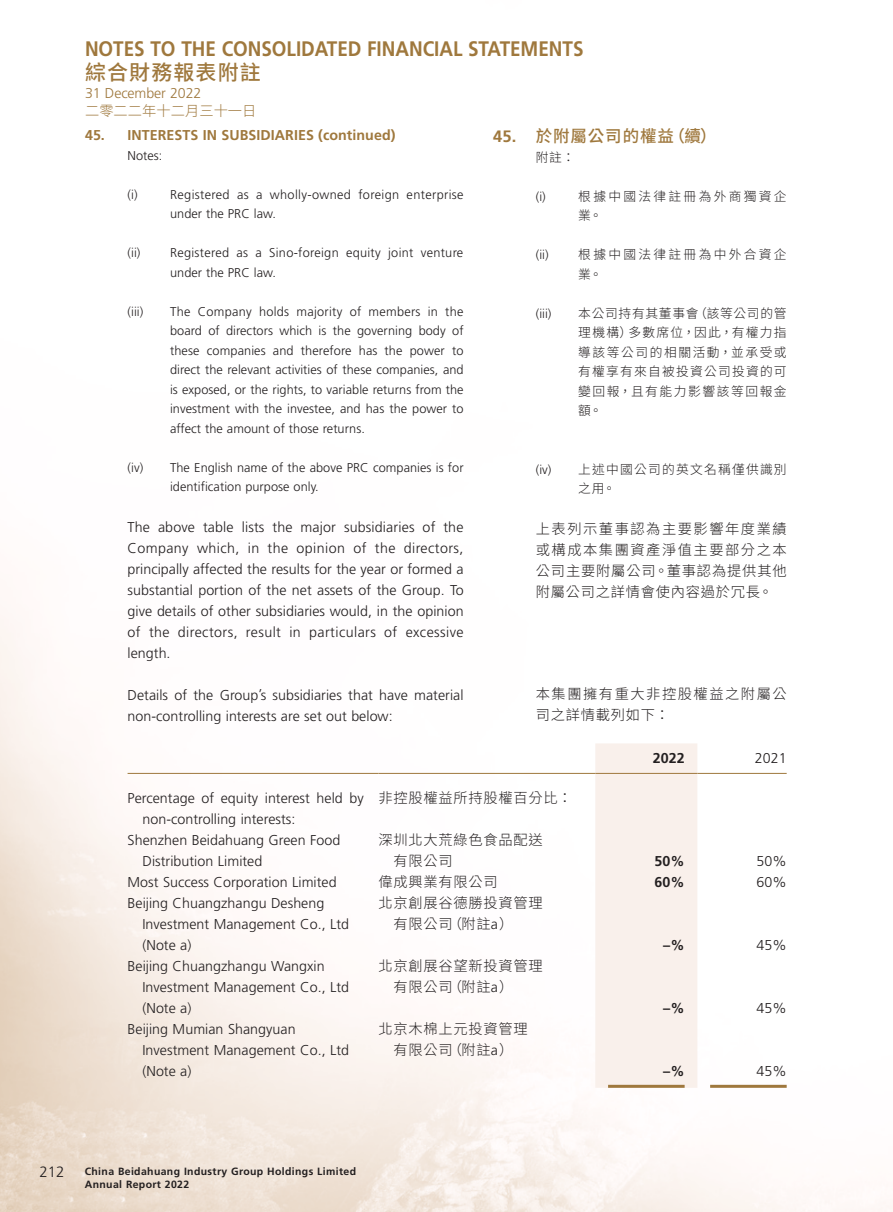
<style>
.page{position:relative;width:893px;height:1212px;background:#fff}
.page>*{position:absolute;margin:0;border:0;box-sizing:border-box;transform-origin:0 0}
.t1{font:700 21px "Frutiger LT Std";color:#9f783d;scale:.9 1}
.t2{font:500 21px "Source Han Sans TC";letter-spacing:.055em;color:#9f783d}
.C_Heading_1{font:500 16.5px "Source Han Sans TC";letter-spacing:.055em;color:#9f783d}
.t3{font:300 15px "Frutiger LT Std";color:#231f20}
.Body_Text{font:300 14.25px/21px "Frutiger LT Std";letter-spacing:.005em;color:#231f20}
.Body_Text-2{font:300 14.25px/21px "Source Han Sans TC";letter-spacing:.055em;color:#231f20}
.C_Body_Text{font:300 14.25px/21px "Source Han Sans TC";letter-spacing:.06em;color:#231f20;text-align:justify}
.Heading_1{font:700 14.25px "Frutiger LT Std";letter-spacing:.005em;color:#9f783d}
.C_Body_Text-2{font:300 14.25px/21px "Source Han Sans TC";letter-spacing:.105em;color:#231f20}
.Body_Text-3{font:700 14.25px "Frutiger LT Std";letter-spacing:.005em;color:#231f20}
.t4{font:300 14.25px "Frutiger LT Std";letter-spacing:-.005em;color:#9f783d}
.t5{font:300 14.25px "Source Han Sans TC";letter-spacing:.005em;color:#9f783d}
.Notes{font:300 12.75px/19.5px "Frutiger LT Std";letter-spacing:.005em;color:#231f20;text-align:justify}
.Notes-2{font:300 12.75px/19.5px "Frutiger LT Std";letter-spacing:.025em;color:#231f20}
.C_Notes{font:300 12.75px/19.5px "Source Han Sans TC";letter-spacing:.12em;color:#231f20;text-align:justify}
.C_Notes-2{font:300 12.75px/19.5px "Source Han Sans TC";letter-spacing:.18em;color:#231f20}
.C_Notes-3{font:300 12.75px/19.5px "Source Han Sans TC";letter-spacing:.095em;color:#231f20}
.C_Notes-4{font:300 12.75px "Frutiger LT Std";letter-spacing:.005em;color:#231f20}
.t6{font:700 10.5px/12.8px "Frutiger LT Std";letter-spacing:.035em;color:#231f20}
.s1{font-family:"Frutiger LT Std";font-weight:700}
.s2{font-family:"Frutiger LT Std"}
</style>
<div class="page">
<div style="left:595px;top:743px;width:102px;height:345px;background:#f9f0eb"></div>
<hr style="left:128px;top:773px;width:250px;height:1px;background:#9f783d">
<hr style="left:378px;top:773px;width:217px;height:1px;background:#9f783d">
<hr style="left:595px;top:773px;width:102px;height:1px;background:#9f783d">
<hr style="left:697px;top:773px;width:90px;height:1px;background:#9f783d">
<hr style="left:608px;top:1085px;width:77px;height:3px;background:#9f783d">
<hr style="left:710px;top:1085px;width:77px;height:3px;background:#9f783d">
<h1 class="t1" style="left:85px;top:36px;width:555px">NOTES TO THE CONSOLIDATED FINANCIAL STATEMENTS</h1>
<h1 class="t2" style="left:85px;top:60px;width:177px">綜合財務報表附註</h1>
<p class="t4" style="left:85px;top:85px;width:118px">31 December 2022</p>
<p class="t5" style="left:85px;top:103px;width:173px">二零二二年十二月三十一日</p>
<p class="Heading_1" style="left:85px;top:127px;width:312px">45. INTERESTS IN SUBSIDIARIES (continued)</p>
<p class="Notes" style="left:128px;top:146px;width:36px">Notes:</p>
<p class="Notes" style="left:128px;top:185px;width:11px">(i)</p>
<p class="Notes-2" style="left:170px;top:185px;width:295px">Registered as a wholly-owned foreign enterprise under the PRC law.</p>
<p class="Notes" style="left:128px;top:243px;width:14px">(ii)</p>
<p class="Notes-2" style="left:170px;top:243px;width:295px">Registered as a Sino-foreign equity joint venture under the PRC law.</p>
<p class="Notes" style="left:128px;top:302px;width:17px">(iii)</p>
<p class="Notes" style="left:170px;top:302px;width:295px">The Company holds majority of members in the board of directors which is the governing body of these companies and therefore has the power to direct the relevant activities of these companies, and is exposed, or the rights, to variable returns from the investment with the investee, and has the power to affect the amount of those returns.</p>
<p class="Notes" style="left:128px;top:458px;width:17px">(iv)</p>
<p class="Notes" style="left:170px;top:458px;width:295px">The English name of the above PRC companies is for identification purpose only.</p>
<p class="Body_Text" style="left:128px;top:516px;width:338px;text-align:justify">The above table lists the major subsidiaries of the Company which, in the opinion of the directors, principally affected the results for the year or formed a substantial portion of the net assets of the Group. To give details of other subsidiaries would, in the opinion of the directors, result in particulars of excessive length.</p>
<p class="Body_Text" style="left:128px;top:684px;width:337px">Details of the Group’s subsidiaries that have material non-controlling interests are set out below:</p>
<p class="C_Heading_1" style="left:493px;top:127px;width:225px"><span class="s1">45.</span> 於附屬公司的權益（續）</p>
<p class="C_Notes" style="left:536px;top:147px;width:40px">附註：</p>
<p class="C_Notes-4" style="left:536px;top:189px;width:11px">(i)</p>
<p class="C_Notes-2" style="left:578px;top:186px;width:210px">根據中國法律註冊為外商獨資企業。</p>
<p class="C_Notes-4" style="left:536px;top:247px;width:14px">(ii)</p>
<p class="C_Notes-2" style="left:578px;top:245px;width:210px">根據中國法律註冊為中外合資企業。</p>
<p class="C_Notes-4" style="left:536px;top:306px;width:17px">(iii)</p>
<p class="C_Notes" style="left:578px;top:303px;width:210px">本公司持有其董事會（該等公司的管理機構）多數席位，因此，有權力指導該等公司的相關活動，並承受或有權享有來自被投資公司投資的可變回報，且有能力影響該等回報金額。</p>
<p class="C_Notes-4" style="left:536px;top:462px;width:17px">(iv)</p>
<p class="C_Notes-3" style="left:578px;top:459px;width:210px">上述中國公司的英文名稱僅供識別之用。</p>
<p class="C_Body_Text" style="left:536px;top:518px;width:252px">上表列示董事認為主要影響年度業績或構成本集團資產淨值主要部分之本公司主要附屬公司。董事認為提供其他附屬公司之詳情會使內容過於冗長。</p>
<p class="C_Body_Text-2" style="left:536px;top:684px;width:252px">本集團擁有重大非控股權益之附屬公司之詳情載列如下：</p>
<p class="Body_Text" style="left:142px;top:788px;width:223px;text-indent:-15px">Percentage of equity interest held by non-controlling interests:</p>
<p class="Body_Text-2" style="left:378px;top:788px;width:195px">非控股權益所持股權百分比：</p>
<p class="Body_Text" style="left:142px;top:830px;width:199px;text-indent:-15px">Shenzhen Beidahuang Green Food<br>Distribution Limited</p>
<p class="Body_Text-2" style="left:393px;top:830px;width:151px;text-indent:-15px">深圳北大荒綠色食品配送有限公司</p>
<p class="Body_Text-3" style="left:653px;top:749px;width:33px">2022</p>
<p class="Body_Text" style="left:755px;top:747px;width:33px">2021</p>
<p class="Body_Text-3" style="left:654px;top:853px;width:32px">50%</p>
<p class="Body_Text" style="left:756px;top:851px;width:32px">50%</p>
<p class="Body_Text" style="left:128px;top:872px;width:211px">Most Success Corporation Limited</p>
<p class="Body_Text-2" style="left:378px;top:872px;width:121px">偉成興業有限公司</p>
<p class="Body_Text-3" style="left:654px;top:874px;width:32px">60%</p>
<p class="Body_Text" style="left:756px;top:872px;width:32px">60%</p>
<p class="Body_Text" style="left:142px;top:893px;width:208px;text-indent:-15px">Beijing Chuangzhangu Desheng<br>Investment Management Co., Ltd (Note a)</p>
<p class="Body_Text-2" style="left:393px;top:893px;width:151px;text-indent:-15px">北京創展谷德勝投資管理有限公司（附註<span class="s2">a</span>）</p>
<p class="Body_Text-3" style="left:663px;top:937px;width:23px">–%</p>
<p class="Body_Text" style="left:756px;top:935px;width:32px">45%</p>
<p class="Body_Text" style="left:142px;top:956px;width:208px;text-indent:-15px">Beijing Chuangzhangu Wangxin<br>Investment Management Co., Ltd (Note a)</p>
<p class="Body_Text-2" style="left:393px;top:956px;width:151px;text-indent:-15px">北京創展谷望新投資管理有限公司（附註<span class="s2">a</span>）</p>
<p class="Body_Text" style="left:142px;top:1019px;width:208px;text-indent:-15px">Beijing Mumian Shangyuan<br>Investment Management Co., Ltd (Note a)</p>
<p class="Body_Text-2" style="left:378px;top:1019px;width:151px;text-align:center">北京木棉上元投資管理有限公司（附註<span class="s2">a</span>）</p>
<p class="t3" style="left:39px;top:1164px;width:27px">212</p>
<p class="t6" style="left:85px;top:1165px;width:273px">China Beidahuang Industry Group Holdings Limited<br>Annual Report 2022</p>
<p class="Body_Text-3" style="left:663px;top:1000px;width:23px">–%</p>
<p class="Body_Text" style="left:756px;top:998px;width:32px">45%</p>
<p class="Body_Text-3" style="left:663px;top:1063px;width:23px">–%</p>
<p class="Body_Text" style="left:756px;top:1061px;width:32px">45%</p>
</div>
